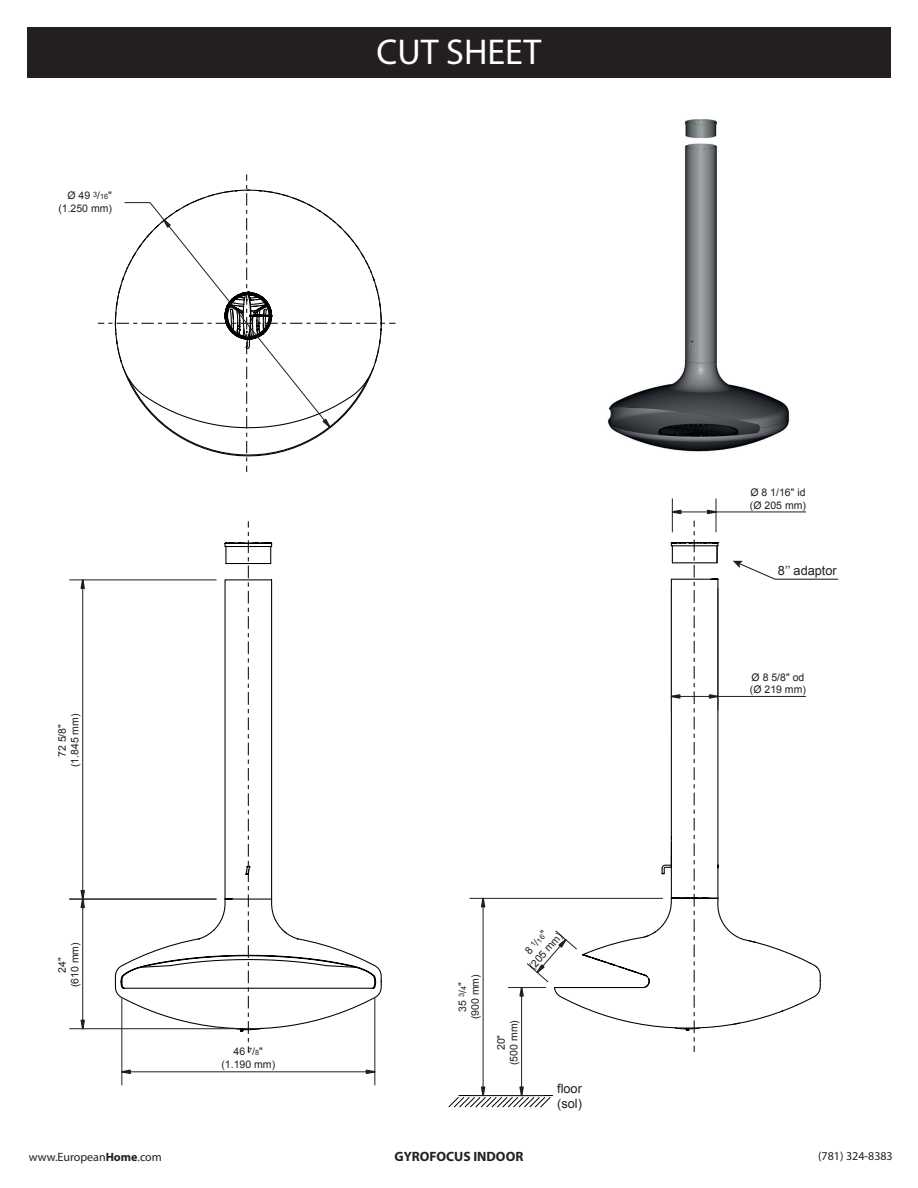
<style>
.page{position:relative;width:918px;height:1188px;background:#fff}
.page>*{position:absolute;margin:0;border:0;box-sizing:border-box;transform-origin:0 0}
.t1{font:36px "Myriad Pro";color:#fff}
.t2{font:700 13.5px "Myriad Pro";color:#231f20}
.t3{font:12.75px/15.3px "Arial";color:#231f20}
.t4{font:12px "Myriad Pro";color:#231f20}
.t5{font:10.5px/12.6px "Arial";color:#231f20;text-align:center}
.s1{font-size:7.35px}
.s2{font-weight:700}
</style>
<div class="page">
<div style="left:27px;top:27px;width:864px;height:51px;background:#231f20"></div>
<img style="left:608px;top:119px;width:182px;height:333px">
<hr style="left:459px;top:1095px;width:94px;height:1px;background:#000001">
<hr style="left:672px;top:512px;width:44px;height:1px;background:#231f20">
<hr style="left:672px;top:498px;width:1px;height:34px;background:#231f20">
<hr style="left:716px;top:498px;width:1px;height:34px;background:#231f20">
<hr style="left:716px;top:512px;width:90px;height:1px;background:#231f20">
<svg style="left:671px;top:509px;width:11px;height:6px"></svg>
<svg style="left:706px;top:509px;width:19px;height:6px"></svg>
<svg style="left:98px;top:174px;width:298px;height:879px"></svg>
<hr style="left:82px;top:899px;width:1px;height:130px;background:#231f20">
<hr style="left:69px;top:1028px;width:171px;height:1px;background:#231f20">
<svg style="left:80px;top:1019px;width:6px;height:11px"></svg>
<hr style="left:122px;top:1072px;width:253px;height:1px;background:#231f20">
<hr style="left:122px;top:998px;width:1px;height:87px;background:#231f20">
<hr style="left:375px;top:998px;width:1px;height:87px;background:#231f20">
<svg style="left:121px;top:1069px;width:11px;height:6px"></svg>
<svg style="left:365px;top:1069px;width:11px;height:6px"></svg>
<hr style="left:82px;top:580px;width:1px;height:319px;background:#231f20">
<hr style="left:69px;top:899px;width:148px;height:1px;background:#231f20">
<hr style="left:69px;top:580px;width:148px;height:1px;background:#231f20">
<svg style="left:79px;top:889px;width:7px;height:20px"></svg>
<svg style="left:79px;top:579px;width:7px;height:11px"></svg>
<hr style="left:521px;top:988px;width:1px;height:108px;background:#231f20">
<hr style="left:508px;top:987px;width:38px;height:1px;background:#231f20">
<svg style="left:518px;top:521px;width:321px;height:531px"></svg>
<hr style="left:483px;top:898px;width:1px;height:198px;background:#231f20">
<hr style="left:470px;top:898px;width:193px;height:1px;background:#231f20">
<svg style="left:448px;top:1085px;width:103px;height:23px"></svg>
<svg style="left:480px;top:897px;width:6px;height:11px"></svg>
<p class="t5" style="left:58px;top:189px;width:55px;text-align:right">Ø 49 <sup>3</sup>/<span class="s1">16</span>" (1.250 mm)</p>
<h1 class="t1" style="left:377px;top:29px;width:166px">CUT SHEET</h1>
<p class="t5" style="left:56px;top:767px;width:55px;rotate:-90deg">72 5/8" (1.845 mm)</p>
<p class="t5" style="left:56px;top:987px;width:46px;rotate:-90deg">24"<br>(610 mm)</p>
<p class="t5" style="left:221px;top:1045px;width:55px">46 <sup>7</sup>/<span class="s1">8</span>" (1.190 mm)</p>
<p class="t5" style="left:456px;top:1019px;width:46px;rotate:-90deg">35 <sup>3</sup>/<span class="s1">4</span>" (900 mm)</p>
<p class="t5" style="left:517px;top:955px;width:46px;rotate:-49deg">8 <sup>1</sup>/<span class="s1">16</span>" (205 mm)</p>
<p class="t5" style="left:495px;top:1065px;width:46px;rotate:-90deg">20"<br>(500 mm)</p>
<p class="t3" style="left:557px;top:1081px;width:26px">floor (sol)</p>
<p class="t5" style="left:750px;top:486px;width:58px;text-align:left">Ø 8 1/16" id (Ø 205 mm)</p>
<p class="t3" style="left:778px;top:563px;width:60px">8’’ adaptor</p>
<p class="t5" style="left:750px;top:671px;width:58px;text-align:left">Ø 8 5/8" od (Ø 219 mm)</p>
<p class="t4" style="left:29px;top:1150px;width:135px">www.European<span class="s2">Home</span>.com</p>
<p class="t2" style="left:395px;top:1148px;width:130px">GYROFOCUS INDOOR</p>
<p class="t4" style="left:818px;top:1149px;width:76px">(781) 324-8383</p>
</div>
